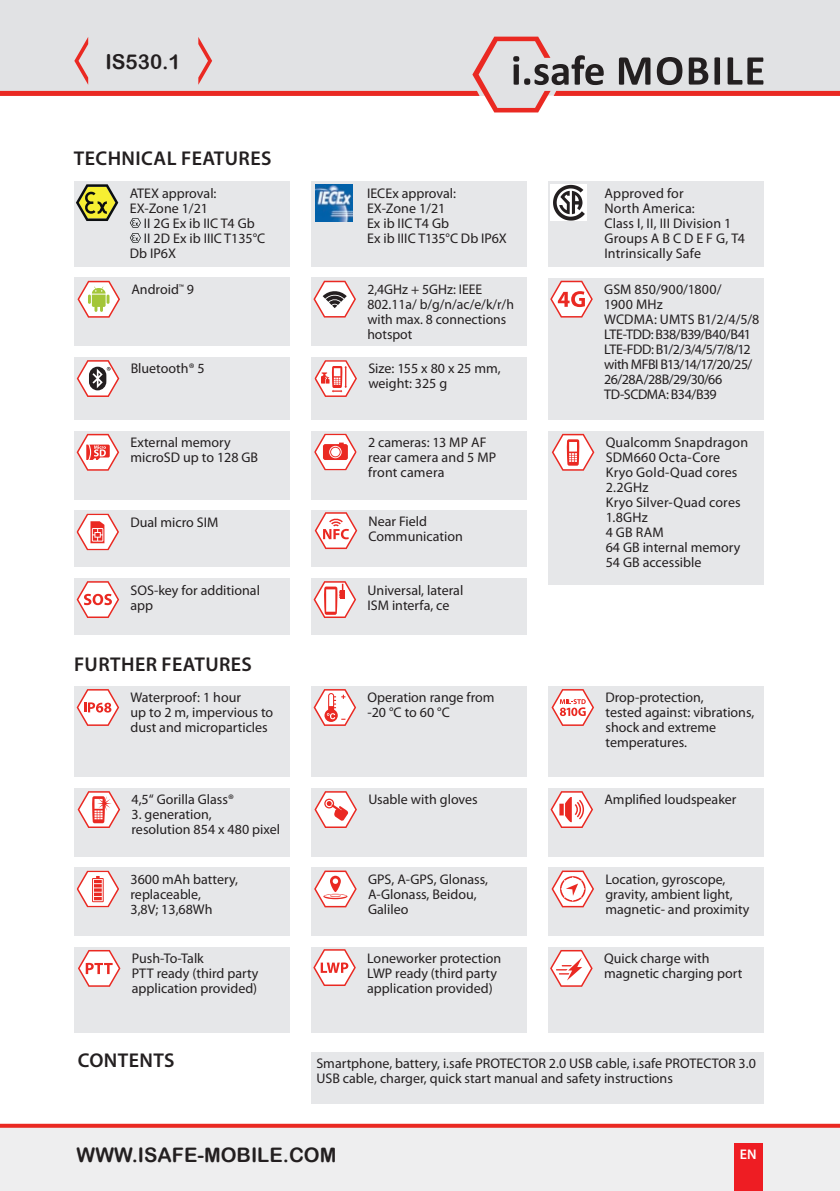
<style>
.page{position:relative;width:840px;height:1191px;background:#fff}
.page>*{position:absolute;margin:0;border:0;box-sizing:border-box;transform-origin:0 0}
.t1{font:20.6px "Arial Rounded MT Bold";color:#231f20}
.t2{font:600 20px "Myriad Pro";letter-spacing:.02em;color:#231f20}
.t3{font:20px "Arial Rounded MT Bold";color:#231f20}
.t4{font:14px/15px "Myriad Pro";color:#231f20}
.t5{font:14px/15px "Myriad Pro";letter-spacing:-.025em;color:#231f20}
.t6{font:600 14px "Myriad Pro";color:#fff}
</style>
<div class="page">
<div style="left:0;top:1125px;width:839px;height:66px;background:#eeeeef"></div>
<div style="left:74px;top:181px;width:215px;height:85px;background:#e6e7e9"></div>
<div style="left:310px;top:181px;width:216px;height:85px;background:#e6e7e9"></div>
<div style="left:547px;top:686px;width:216px;height:91px;background:#e6e7e9"></div>
<div style="left:547px;top:278px;width:216px;height:142px;background:#e6e7e9"></div>
<div style="left:310px;top:278px;width:216px;height:68px;background:#e6e7e9"></div>
<div style="left:74px;top:431px;width:215px;height:68px;background:#e6e7e9"></div>
<div style="left:74px;top:510px;width:215px;height:57px;background:#e6e7e9"></div>
<div style="left:74px;top:357px;width:215px;height:63px;background:#e6e7e9"></div>
<div style="left:547px;top:431px;width:216px;height:153px;background:#e6e7e9"></div>
<div style="left:310px;top:357px;width:216px;height:63px;background:#e6e7e9"></div>
<div style="left:310px;top:431px;width:216px;height:68px;background:#e6e7e9"></div>
<div style="left:74px;top:686px;width:215px;height:91px;background:#e6e7e9"></div>
<div style="left:310px;top:686px;width:216px;height:91px;background:#e6e7e9"></div>
<div style="left:310px;top:867px;width:216px;height:68px;background:#e6e7e9"></div>
<div style="left:74px;top:788px;width:215px;height:68px;background:#e6e7e9"></div>
<div style="left:547px;top:867px;width:216px;height:68px;background:#e6e7e9"></div>
<div style="left:310px;top:788px;width:216px;height:68px;background:#e6e7e9"></div>
<div style="left:74px;top:947px;width:215px;height:85px;background:#e6e7e9"></div>
<div style="left:547px;top:788px;width:216px;height:68px;background:#e6e7e9"></div>
<div style="left:74px;top:278px;width:215px;height:68px;background:#e6e7e9"></div>
<div style="left:547px;top:181px;width:216px;height:85px;background:#e6e7e9"></div>
<div style="left:74px;top:867px;width:215px;height:68px;background:#e6e7e9"></div>
<div style="left:310px;top:947px;width:216px;height:85px;background:#e6e7e9"></div>
<div style="left:547px;top:947px;width:216px;height:85px;background:#e6e7e9"></div>
<div style="left:310px;top:510px;width:216px;height:57px;background:#e6e7e9"></div>
<div style="left:0;top:0;width:839px;height:37px;background:#e1e2e4"></div>
<svg style="left:0;top:1123px;width:839px;height:4px;background:#ee524c"></svg>
<div style="left:733px;top:1143px;width:29px;height:48px;background:#ee1d23"></div>
<div style="left:310px;top:1052px;width:453px;height:51px;background:#e6e7e9"></div>
<div style="left:74px;top:578px;width:215px;height:57px;background:#e6e7e9"></div>
<div style="left:310px;top:578px;width:216px;height:57px;background:#e6e7e9"></div>
<svg style="left:0;top:37px;width:839px;height:75px"></svg>
<img style="left:316px;top:184px;width:36px;height:37px">
<svg style="left:76px;top:184px;width:42px;height:37px"></svg>
<svg style="left:78px;top:791px;width:42px;height:37px"></svg>
<svg style="left:313px;top:689px;width:43px;height:37px"></svg>
<svg style="left:77px;top:689px;width:42px;height:37px"></svg>
<svg style="left:314px;top:791px;width:43px;height:37px"></svg>
<svg style="left:314px;top:870px;width:42px;height:37px"></svg>
<svg style="left:77px;top:360px;width:42px;height:37px"></svg>
<svg style="left:550px;top:281px;width:42px;height:36px"></svg>
<svg style="left:77px;top:434px;width:42px;height:37px"></svg>
<svg style="left:313px;top:281px;width:43px;height:36px"></svg>
<svg style="left:314px;top:360px;width:43px;height:37px"></svg>
<svg style="left:77px;top:870px;width:42px;height:37px"></svg>
<svg style="left:76px;top:513px;width:43px;height:37px"></svg>
<svg style="left:551px;top:870px;width:42px;height:37px"></svg>
<svg style="left:550px;top:950px;width:42px;height:36px"></svg>
<svg style="left:77px;top:281px;width:43px;height:37px"></svg>
<div style="left:550px;top:184px;width:37px;height:37px;background:#fff"></div>
<svg style="left:553px;top:185px;width:31px;height:36px"></svg>
<svg style="left:313px;top:949px;width:42px;height:37px"></svg>
<svg style="left:550px;top:791px;width:42px;height:37px"></svg>
<svg style="left:78px;top:950px;width:42px;height:36px"></svg>
<svg style="left:551px;top:434px;width:43px;height:37px"></svg>
<svg style="left:314px;top:512px;width:43px;height:37px"></svg>
<svg style="left:314px;top:433px;width:42px;height:37px"></svg>
<svg style="left:551px;top:689px;width:42px;height:37px"></svg>
<svg style="left:77px;top:581px;width:42px;height:37px"></svg>
<svg style="left:313px;top:581px;width:43px;height:37px"></svg>
<svg style="left:130px;top:218px;width:11px;height:25px"></svg>
<h1 class="t1" style="left:105px;top:49px;width:77px">IS530.1</h1>
<h2 class="t2" style="left:74px;top:146px;width:199px">TECHNICAL FEATURES</h2>
<p class="t4" style="left:130px;top:185px;width:88px">ATEX approval:</p>
<p class="t4" style="left:130px;top:200px;width:80px">EX-Zone 1/21</p>
<p class="t4" style="left:144px;top:215px;width:112px">II 2G Ex ib IIC T4 Gb</p>
<p class="t4" style="left:144px;top:230px;width:123px">II 2D Ex ib IIIC T135°C</p>
<p class="t4" style="left:130px;top:245px;width:48px">Db IP6X</p>
<p class="t4" style="left:131px;top:282px;width:64px">Android<sup>™</sup> 9</p>
<p class="t4" style="left:131px;top:361px;width:75px">Bluetooth® 5</p>
<p class="t4" style="left:130px;top:435px;width:129px">External memory microSD up to 128 GB</p>
<p class="t4" style="left:130px;top:514px;width:89px">Dual micro SIM</p>
<p class="t4" style="left:367px;top:185px;width:141px">IECEx approval:<br>EX-Zone 1/21<br>Ex ib IIC T4 Gb<br>Ex ib IIIC T135°C Db IP6X</p>
<p class="t4" style="left:367px;top:282px;width:148px">2,4GHz + 5GHz: IEEE<br>802.11a/ b/g/n/ac/e/k/r/h with max. 8 connections hotspot</p>
<p class="t4" style="left:368px;top:361px;width:134px">Size: 155 x 80 x 25 mm, weight: 325 g</p>
<p class="t4" style="left:368px;top:435px;width:130px">2 cameras: 13 MP AF rear camera and 5 MP front camera</p>
<p class="t4" style="left:368px;top:514px;width:96px">Near Field<br>Communication</p>
<p class="t4" style="left:130px;top:582px;width:131px">SOS-key for additional app</p>
<p class="t4" style="left:367px;top:582px;width:97px">Universal, lateral<br>ISM interfa, ce</p>
<h2 class="t2" style="left:74px;top:652px;width:179px">FURTHER FEATURES</h2>
<p class="t4" style="left:130px;top:690px;width:144px">Waterproof: 1 hour<br>up to 2 m, impervious to dust and microparticles</p>
<p class="t4" style="left:367px;top:690px;width:128px">Operation range from -20 °C to 60 °C</p>
<p class="t4" style="left:131px;top:792px;width:104px">4,5“ Gorilla Glass®</p>
<p class="t4" style="left:131px;top:807px;width:150px">3. generation,<br>resolution 854 x 480 pixel</p>
<p class="t4" style="left:130px;top:871px;width:109px">3600 mAh battery, replaceable,<br>3,8V; 13,68Wh</p>
<p class="t4" style="left:132px;top:951px;width:128px">Push-To-Talk<br>PTT ready (third party application provided)</p>
<p class="t4" style="left:368px;top:792px;width:111px">Usable with gloves</p>
<p class="t4" style="left:368px;top:871px;width:121px">GPS, A-GPS, Glonass,<br>A-Glonass, Beidou,<br>Galileo</p>
<p class="t4" style="left:367px;top:950px;width:135px">Loneworker protection<br>LWP ready (third party application provided)</p>
<p class="t4" style="left:604px;top:185px;width:142px">Approved for<br>North America:<br>Class I, II, III Division 1<br>Groups A B C D E F G, T4<br>Intrinsically Safe</p>
<p class="t5" style="left:604px;top:281px;width:157px">GSM 850/900/1800/<br>1900 MHz<br>WCDMA: UMTS B1/2/4/5/8<br>LTE-TDD: B38/B39/B40/B41<br>LTE-FDD: B1/2/3/4/5/7/8/12 with MFBI B13/14/17/20/25/<br>26/28A/28B/29/30/66<br>TD-SCDMA: B34/B39</p>
<p class="t4" style="left:605px;top:435px;width:144px">Qualcomm Snapdragon<br>SDM660 Octa-Core<br>Kryo Gold-Quad cores<br>2.2GHz<br>Kryo Silver-Quad cores<br>1.8GHz<br>4 GB RAM<br>64 GB internal memory<br>54 GB accessible</p>
<p class="t4" style="left:605px;top:690px;width:150px">Drop-protection,<br>tested against: vibrations, shock and extreme temperatures.</p>
<p class="t4" style="left:604px;top:792px;width:133px">Amplified loudspeaker</p>
<p class="t4" style="left:605px;top:871px;width:145px">Location, gyroscope, gravity, ambient light, magnetic- and proximity</p>
<p class="t4" style="left:603px;top:950px;width:140px">Quick charge with magnetic charging port</p>
<h2 class="t2" style="left:78px;top:1047px;width:98px">CONTENTS</h2>
<p class="t4" style="left:316px;top:1055px;width:440px">Smartphone, battery, i.safe PROTECTOR 2.0 USB cable, i.safe PROTECTOR 3.0<br>USB cable, charger, quick start manual and safety instructions</p>
<h2 class="t3" style="left:77px;top:1142px;width:261px">WWW.ISAFE-MOBILE.COM</h2>
<p class="t6" style="left:739px;top:1145px;width:18px">EN</p>
</div>
